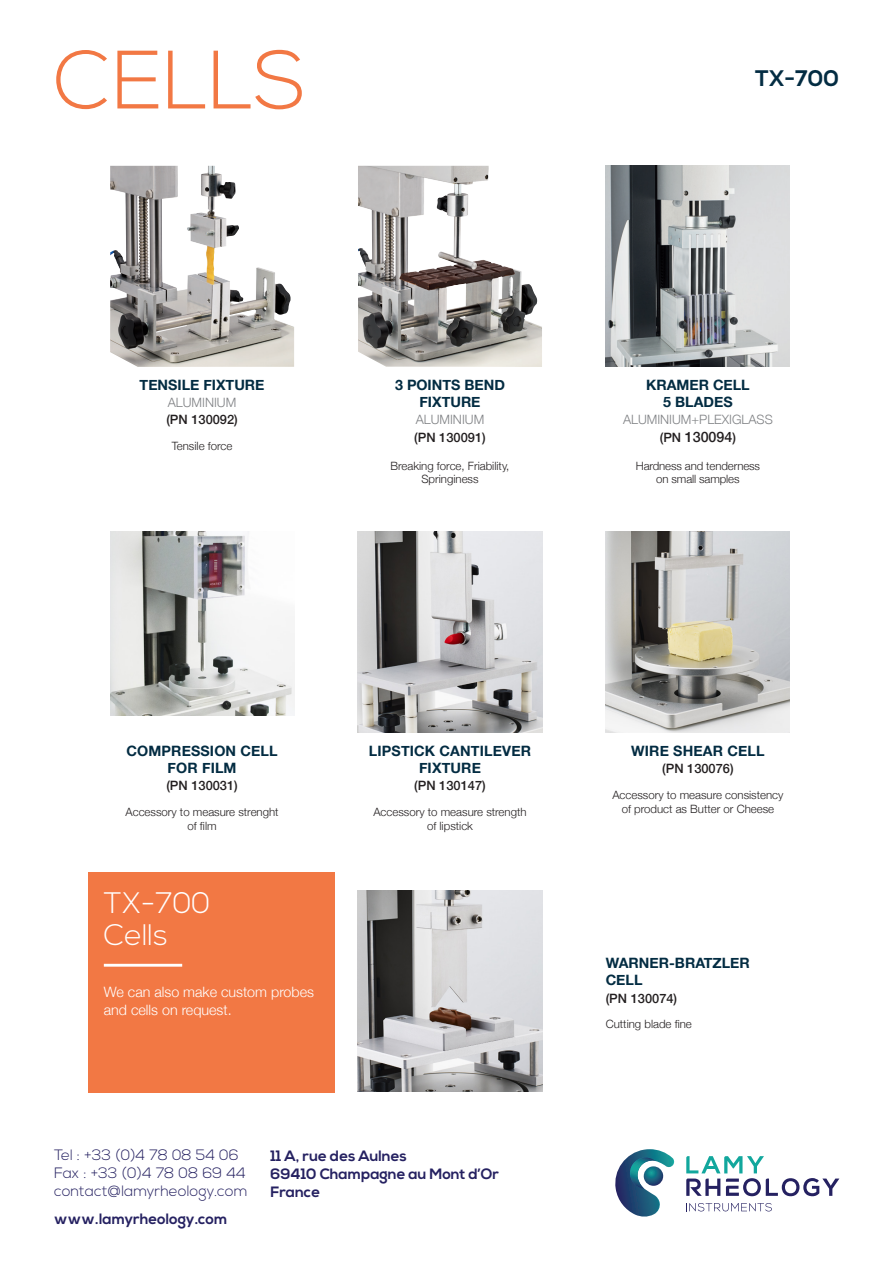
<style>
.page{position:relative;width:893px;height:1263px;background:#fff}
.page>*{position:absolute;margin:0;border:0;box-sizing:border-box;transform-origin:0 0}
.t1{font:300 82.5px "Nexa";color:#f27844}
.t2{font:300 29.7px "Nexa";color:#fff}
.t3{font:700 22.5px "Nexa";color:#032c42}
.t4{font:700 15px "Nexa";color:#252161}
.t5{font:300 15px "Nexa";color:#252161}
.t6{font:700 14.25px/17.1px "Helvetica Neue";color:#032c42;text-align:center}
.t7{font:300 14.25px/18.6px "Helvetica Neue";color:#fff}
.t8{font:500 14.25px "Helvetica Neue";color:#231f20}
.t9{font:500 12.9px "Helvetica Neue";color:#231f20}
.t10{font:300 12.9px "Helvetica Neue";color:#808285}
.t11{font:300 11.4px "Helvetica Neue";color:#231f20}
.s1{font-size:12.9px}
</style>
<div class="page">
<svg style="left:686px;top:1203px;width:86px;height:9px"></svg>
<svg style="left:686px;top:1156px;width:153px;height:40px"></svg>
<svg style="left:615px;top:1149px;width:59px;height:68px"></svg>
<div style="left:88px;top:872px;width:247px;height:221px;background:#f27844"></div>
<hr style="left:104px;top:964px;width:78px;height:3px;background:#fff">
<img style="left:110px;top:166px;width:184px;height:201px">
<img style="left:110px;top:531px;width:184px;height:185px">
<img style="left:358px;top:166px;width:184px;height:201px">
<img style="left:358px;top:531px;width:184px;height:202px">
<img style="left:358px;top:891px;width:184px;height:201px">
<img style="left:606px;top:166px;width:184px;height:201px">
<img style="left:606px;top:531px;width:184px;height:202px">
<p class="t1" style="left:54px;top:33px;width:253px">CELLS</p>
<p class="t3" style="left:755px;top:65px;width:86px">TX-700</p>
<p class="t6" style="left:140px;top:377px;width:126px">TENSILE FIXTURE</p>
<p class="t10" style="left:168px;top:392px;width:70px">ALUMINIUM</p>
<p class="t9" style="left:166px;top:409px;width:73px">(PN 130092)</p>
<p class="t11" style="left:172px;top:437px;width:62px">Tensile force</p>
<p class="t6" style="left:395px;top:377px;width:111px">3 POINTS BEND</p>
<p class="t6" style="left:419px;top:394px;width:63px">FIXTURE</p>
<p class="t10" style="left:416px;top:409px;width:70px">ALUMINIUM</p>
<p class="t9" style="left:414px;top:426px;width:73px">(PN 130091)</p>
<p class="t11" style="left:391px;top:457px;width:120px">Breaking force, Friability,</p>
<p class="t11" style="left:421px;top:470px;width:59px">Springiness</p>
<p class="t6" style="left:646px;top:377px;width:105px">KRAMER CELL</p>
<p class="t6" style="left:663px;top:394px;width:71px">5 BLADES</p>
<p class="t10" style="left:623px;top:409px;width:151px">ALUMINIUM+PLEXIGLASS</p>
<p class="t8" style="left:660px;top:425px;width:78px"><span class="s1">(PN</span> 130094<span class="s1">)</span></p>
<p class="t11" style="left:636px;top:457px;width:126px">Hardness and tenderness</p>
<p class="t11" style="left:656px;top:470px;width:85px">on small samples</p>
<p class="t6" style="left:127px;top:742px;width:153px">COMPRESSION CELL</p>
<p class="t6" style="left:168px;top:760px;width:71px">FOR FILM</p>
<p class="t9" style="left:166px;top:775px;width:73px">(PN 130031)</p>
<p class="t11" style="left:126px;top:802px;width:155px">Accessory to measure strenght</p>
<p class="t11" style="left:187px;top:817px;width:31px">of film</p>
<p class="t2" style="left:104px;top:886px;width:108px">TX-700</p>
<p class="t2" style="left:104px;top:917px;width:66px">Cells</p>
<p class="t7" style="left:104px;top:981px;width:212px">We can also make custom probes and cells on request.</p>
<p class="t6" style="left:369px;top:742px;width:164px">LIPSTICK CANTILEVER<br>FIXTURE</p>
<p class="t9" style="left:414px;top:775px;width:73px">(PN 130147)</p>
<p class="t11" style="left:373px;top:802px;width:155px">Accessory to measure strength</p>
<p class="t11" style="left:427px;top:817px;width:47px">of lipstick</p>
<p class="t5" style="left:54px;top:1147px;width:186px">Tel : +33 (0)4 78 08 54 06</p>
<p class="t5" style="left:54px;top:1165px;width:193px">Fax : +33 (0)4 78 08 69 44</p>
<p class="t5" style="left:54px;top:1183px;width:195px">contact@lamyrheology.com</p>
<p class="t4" style="left:54px;top:1210px;width:175px">www.lamyrheology.com</p>
<p class="t4" style="left:270px;top:1147px;width:138px">11 A, rue des Aulnes</p>
<p class="t4" style="left:270px;top:1165px;width:230px">69410 Champagne au Mont d’Or</p>
<p class="t4" style="left:270px;top:1183px;width:51px">France</p>
<p class="t6" style="left:631px;top:742px;width:135px">WIRE SHEAR CELL</p>
<p class="t9" style="left:662px;top:758px;width:73px">(PN 130076)</p>
<p class="t11" style="left:612px;top:785px;width:173px">Accessory to measure consistency</p>
<p class="t11" style="left:622px;top:800px;width:154px">of product as Butter or Cheese</p>
<p class="t6" style="left:606px;top:955px;width:146px">WARNER-BRATZLER</p>
<p class="t6" style="left:606px;top:972px;width:38px">CELL</p>
<p class="t9" style="left:606px;top:987px;width:73px">(PN 130074)</p>
<p class="t11" style="left:606px;top:1015px;width:88px">Cutting blade fine</p>
</div>
